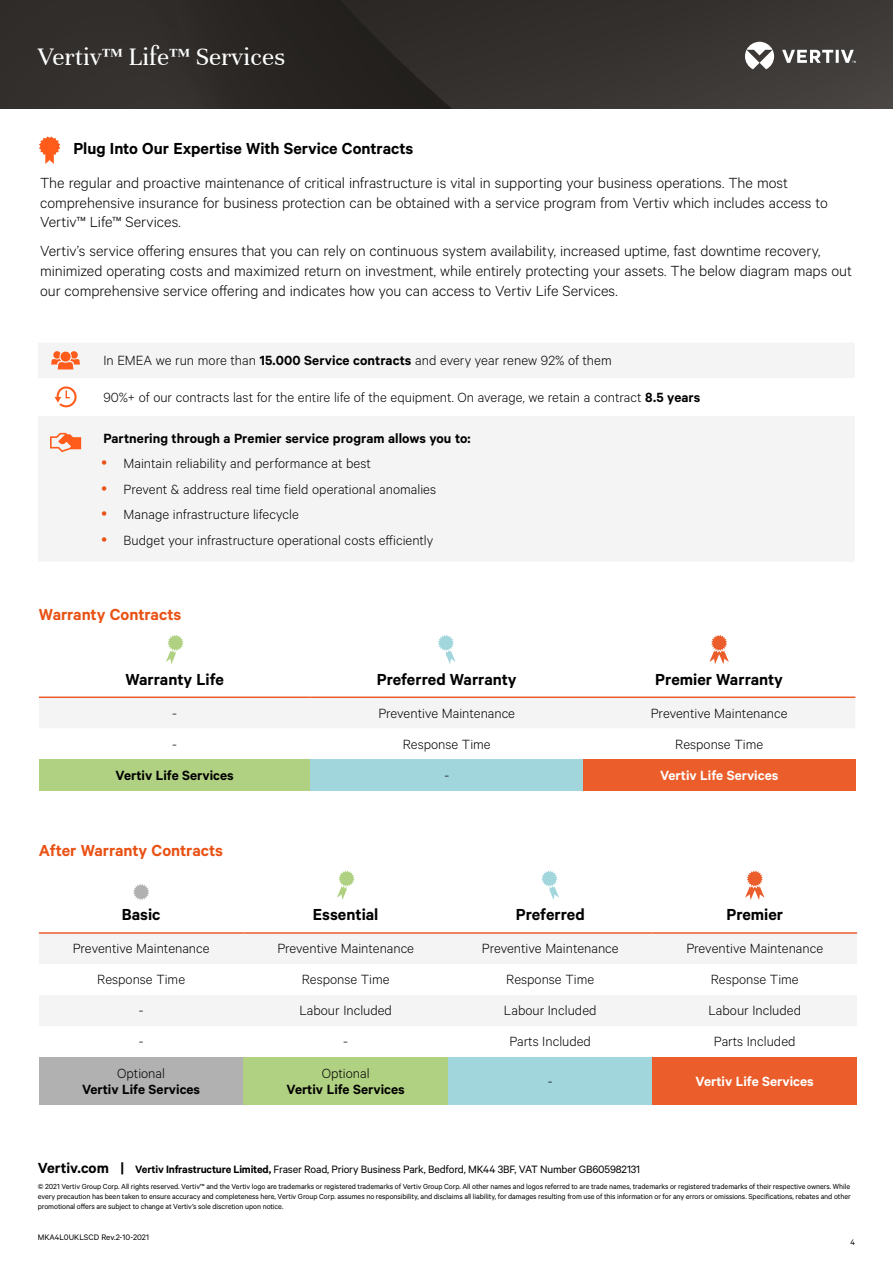
<style>
.page{position:relative;width:893px;height:1263px;background:#fff}
.page>*{position:absolute;margin:0;border:0;box-sizing:border-box;transform-origin:0 0}
.t1{font:27px "Unna";color:#fff}
.t2{font:600 18px "Calibre";color:#000}
.t3{font:600 18px "Calibre";letter-spacing:-.005em;color:#e95114}
.t4{font:300 16.5px/19.8px "Calibre";color:#000}
.t5{font:300 15px/25.5px "Calibre";color:#000}
.t6{font:600 15px "Calibre";color:#000}
.t7{font:600 15px "Calibre";color:#fff}
.t8{font:12px "Calibre";letter-spacing:-.015em;color:#000}
.t9{font:9px "Calibre";color:#000}
.t10{font:8.25px/9.8px "Calibre";letter-spacing:-.01em;color:#000;text-align:justify}
.s1{font-weight:600}
.s2{font-weight:600;font-size:16.5px}
</style>
<div class="page">
<img style="left:0;top:0;width:893px;height:108px">
<svg style="left:745px;top:42px;width:111px;height:27px"></svg>
<svg style="left:39px;top:934px;width:818px;height:92px;fill:#f4f4f4"></svg>
<div style="left:39px;top:1057px;width:204px;height:48px;background:#b2b1b1"></div>
<div style="left:243px;top:1057px;width:205px;height:48px;background:#b1d182"></div>
<div style="left:448px;top:1057px;width:204px;height:48px;background:#a1d6dc"></div>
<div style="left:652px;top:1057px;width:205px;height:48px;background:#eb5e2b"></div>
<hr style="left:39px;top:932px;width:204px;height:2px;background:#eb5e2b">
<hr style="left:243px;top:932px;width:205px;height:2px;background:#eb5e2b">
<hr style="left:448px;top:932px;width:204px;height:2px;background:#eb5e2b">
<hr style="left:652px;top:932px;width:205px;height:2px;background:#eb5e2b">
<svg style="left:133px;top:870px;width:632px;height:30px"></svg>
<div style="left:39px;top:698px;width:816px;height:30px;background:#f4f4f4"></div>
<div style="left:39px;top:759px;width:271px;height:31px;background:#b1d182"></div>
<div style="left:310px;top:759px;width:273px;height:31px;background:#a1d6dc"></div>
<div style="left:583px;top:759px;width:272px;height:31px;background:#eb5e2b"></div>
<hr style="left:39px;top:696px;width:271px;height:2px;background:#eb5e2b">
<hr style="left:310px;top:696px;width:273px;height:2px;background:#eb5e2b">
<hr style="left:583px;top:696px;width:272px;height:2px;background:#eb5e2b">
<svg style="left:166px;top:635px;width:18px;height:29px"></svg>
<svg style="left:438px;top:635px;width:18px;height:29px"></svg>
<svg style="left:709px;top:635px;width:20px;height:29px"></svg>
<svg style="left:39px;top:136px;width:21px;height:28px"></svg>
<svg style="left:38px;top:343px;width:816px;height:218px;fill:#f4f4f4"></svg>
<svg style="left:51px;top:351px;width:29px;height:18px"></svg>
<svg style="left:55px;top:386px;width:22px;height:21px"></svg>
<svg style="left:50px;top:433px;width:31px;height:19px"></svg>
<svg style="left:102px;top:460px;width:5px;height:5px"></svg>
<svg style="left:102px;top:486px;width:5px;height:4px"></svg>
<svg style="left:102px;top:511px;width:5px;height:5px"></svg>
<svg style="left:102px;top:537px;width:5px;height:4px"></svg>
<h1 class="t1" style="left:38px;top:42px;width:249px">Vertiv™ Life™ Services</h1>
<p class="t2" style="left:74px;top:138px;width:341px">Plug Into Our Expertise With Service Contracts</p>
<p class="t4" style="left:40px;top:172px;width:789px">The regular and proactive maintenance of critical infrastructure is vital in supporting your business operations. The most comprehensive insurance for business protection can be obtained with a service program from Vertiv which includes access to<br>Vertiv™ Life™ Services.</p>
<p class="t4" style="left:40px;top:240px;width:813px">Vertiv’s service offering ensures that you can rely on continuous system availability, increased uptime, fast downtime recovery, minimized operating costs and maximized return on investment, while entirely protecting your assets. The below diagram maps out our comprehensive service offering and indicates how you can access to Vertiv Life Services.</p>
<p class="t5" style="left:103px;top:347px;width:510px">In EMEA we run more than <span class="s1">15.000 Service contracts</span> and every year renew 92% of them</p>
<p class="t5" style="left:103px;top:384px;width:598px">90%+ of our contracts last for the entire life of the equipment. On average, we retain a contract <span class="s1">8.5 years</span></p>
<p class="t6" style="left:103px;top:429px;width:369px">Partnering through a Premier service program allows you to:</p>
<p class="t5" style="left:124px;top:450px;width:314px">Maintain reliability and performance at best<br>Prevent &amp; address real time field operational anomalies Manage infrastructure lifecycle<br>Budget your infrastructure operational costs efficiently</p>
<p class="t3" style="left:39px;top:604px;width:144px">Warranty Contracts</p>
<p class="t2" style="left:125px;top:668px;width:100px">Warranty Life</p>
<p class="t2" style="left:377px;top:668px;width:141px">Preferred Warranty</p>
<p class="t2" style="left:655px;top:668px;width:129px">Premier Warranty</p>
<p class="t5" style="left:172px;top:699px;width:6px">-</p>
<p class="t5" style="left:378px;top:699px;width:138px">Preventive Maintenance</p>
<p class="t5" style="left:651px;top:699px;width:138px">Preventive Maintenance</p>
<p class="t5" style="left:172px;top:730px;width:6px">-</p>
<p class="t5" style="left:403px;top:730px;width:89px">Response Time</p>
<p class="t5" style="left:675px;top:730px;width:89px">Response Time</p>
<p class="t6" style="left:116px;top:766px;width:120px">Vertiv Life Services</p>
<p class="t5" style="left:444px;top:761px;width:6px">-</p>
<p class="t7" style="left:660px;top:766px;width:120px">Vertiv Life Services</p>
<p class="t3" style="left:39px;top:840px;width:186px">After Warranty Contracts</p>
<p class="t2" style="left:122px;top:904px;width:40px">Basic</p>
<p class="t2" style="left:313px;top:904px;width:67px">Essential</p>
<p class="t2" style="left:516px;top:904px;width:70px">Preferred</p>
<p class="t2" style="left:726px;top:904px;width:58px">Premier</p>
<p class="t5" style="left:73px;top:935px;width:138px">Preventive Maintenance</p>
<p class="t5" style="left:277px;top:935px;width:138px">Preventive Maintenance</p>
<p class="t5" style="left:482px;top:935px;width:138px">Preventive Maintenance</p>
<p class="t5" style="left:686px;top:935px;width:138px">Preventive Maintenance</p>
<p class="t5" style="left:97px;top:966px;width:89px">Response Time</p>
<p class="t5" style="left:302px;top:966px;width:89px">Response Time</p>
<p class="t5" style="left:506px;top:966px;width:89px">Response Time</p>
<p class="t5" style="left:711px;top:966px;width:89px">Response Time</p>
<p class="t5" style="left:139px;top:997px;width:6px">-</p>
<p class="t5" style="left:299px;top:997px;width:94px">Labour Included</p>
<p class="t5" style="left:504px;top:997px;width:94px">Labour Included</p>
<p class="t5" style="left:708px;top:997px;width:94px">Labour Included</p>
<p class="t5" style="left:139px;top:1028px;width:6px">-</p>
<p class="t5" style="left:343px;top:1028px;width:6px">-</p>
<p class="t5" style="left:509px;top:1028px;width:83px">Parts Included</p>
<p class="t5" style="left:714px;top:1028px;width:83px">Parts Included</p>
<p class="t5" style="left:117px;top:1059px;width:49px">Optional</p>
<p class="t6" style="left:82px;top:1080px;width:120px">Vertiv Life Services</p>
<p class="t5" style="left:322px;top:1059px;width:49px">Optional</p>
<p class="t6" style="left:287px;top:1080px;width:120px">Vertiv Life Services</p>
<p class="t5" style="left:548px;top:1068px;width:6px">-</p>
<p class="t7" style="left:696px;top:1072px;width:120px">Vertiv Life Services</p>
<p class="t8" style="left:38px;top:1162px;width:604px"><span class="s2">Vertiv.com |</span> <span class="s1">Vertiv Infrastructure Limited,</span> Fraser Road, Priory Business Park, Bedford, MK44 3BF, VAT Number GB605982131</p>
<p class="t10" style="left:38px;top:1182px;width:814px">© 2021 Vertiv Group Corp. All rights reserved. Vertiv™ and the Vertiv logo are trademarks or registered trademarks of Vertiv Group Corp. All other names and logos referred to are trade names, trademarks or registered trademarks of their respective owners. While every precaution has been taken to ensure accuracy and completeness here, Vertiv Group Corp. assumes no responsibility, and disclaims all liability, for damages resulting from use of this information or for any errors or omissions. Specifications, rebates and other promotional offers are subject to change at Vertiv’s sole discretion upon notice.</p>
<p class="t9" style="left:38px;top:1232px;width:113px">MKA4L0UKLSCD Rev.2-10-2021</p>
<p class="t9" style="left:851px;top:1236px;width:6px">4</p>
</div>
